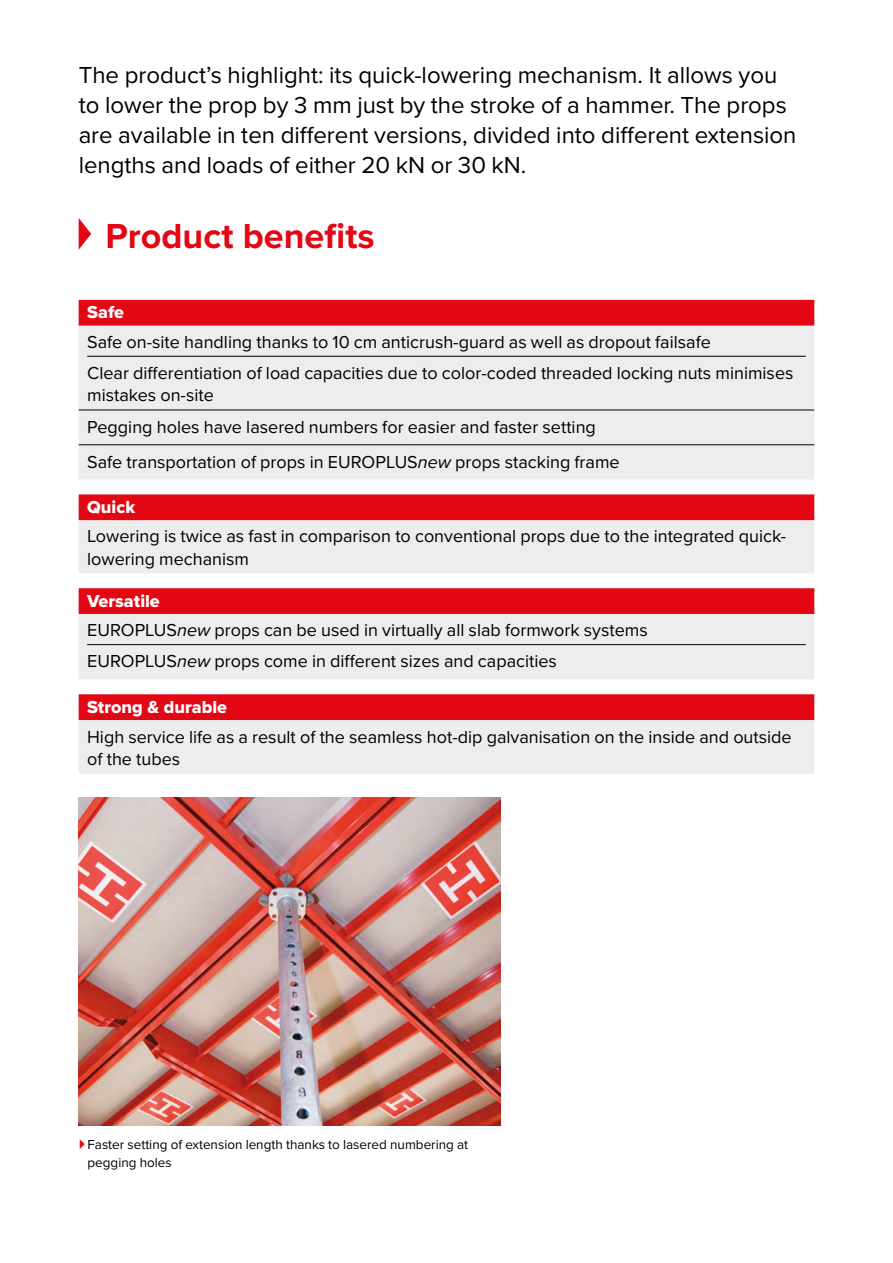
<style>
.page{position:relative;width:893px;height:1263px;background:#fff}
.page>*{position:absolute;margin:0;border:0;box-sizing:border-box;transform-origin:0 0}
.t1{font:700 36px "Proxima Nova";color:#e30613}
.t2{font:24px/30px "Proxima Nova";color:#000}
.t3{font:18px/31.2px "Proxima Nova";color:#000}
.t4{font:18px "Proxima Nova Extrabld";color:#fff}
.t5{font:13.5px/18px "Proxima Nova";color:#000}
.s1{font-style:italic}
</style>
<div class="page">
<svg style="left:79px;top:218px;width:12px;height:32px"></svg>
<img style="left:79px;top:797px;width:422px;height:329px">
<svg style="left:79px;top:494px;width:735px;height:79px;background:#e9a2a6"></svg>
<div style="left:79px;top:588px;width:735px;height:26px;background:#e30613"></div>
<div style="left:79px;top:614px;width:735px;height:65px;background:#ededed"></div>
<hr style="left:87px;top:644px;width:719px;height:1px;background:#000">
<div style="left:79px;top:300px;width:735px;height:26px;background:#e30613"></div>
<div style="left:79px;top:326px;width:735px;height:154px;background:#ededed"></div>
<hr style="left:87px;top:356px;width:719px;height:1px;background:#000">
<hr style="left:87px;top:410px;width:719px;height:1px;background:#000">
<hr style="left:87px;top:444px;width:719px;height:1px;background:#000">
<svg style="left:79px;top:694px;width:735px;height:80px;background:#e9a2a6"></svg>
<p class="t2" style="left:79px;top:59px;width:719px">The product’s highlight: its quick-lowering mechanism. It allows you to lower the prop by 3 mm just by the stroke of a hammer. The props are available in ten different versions, divided into different extension lengths and loads of either 20 kN or 30 kN.</p>
<h1 class="t1" style="left:105px;top:209px;width:271px">Product benefits</h1>
<p class="t4" style="left:87px;top:299px;width:38px">Safe</p>
<p class="t3" style="left:87px;top:325px;width:708px">Safe on-site handling thanks to 10 cm anticrush-guard as well as dropout failsafe<br>Clear differentiation of load capacities due to color-coded threaded locking nuts minimises</p>
<p class="t3" style="left:87px;top:379px;width:510px">mistakes on-site<br>Pegging holes have lasered numbers for easier and faster setting</p>
<p class="t3" style="left:87px;top:445px;width:534px">Safe transportation of props in EUROPLUS<span class="s1">new</span> props stacking frame</p>
<p class="t4" style="left:87px;top:493px;width:50px">Quick</p>
<p class="t3" style="left:87px;top:524px;width:700px;line-height:22.5px">Lowering is twice as fast in comparison to conventional props due to the integrated quick&shy;lowering mechanism</p>
<p class="t4" style="left:87px;top:587px;width:74px">Versatile</p>
<p class="t3" style="left:87px;top:614px;width:562px">EUROPLUS<span class="s1">new</span> props can be used in virtually all slab formwork systems<br>EUROPLUS<span class="s1">new</span> props come in different sizes and capacities</p>
<p class="t4" style="left:87px;top:693px;width:141px">Strong &amp; durable</p>
<p class="t3" style="left:87px;top:725px;width:706px;line-height:22.5px">High service life as a result of the seamless hot-dip galvanisation on the inside and outside of the tubes</p>
<p class="t5" style="left:88px;top:1135px;width:382px">Faster setting of extension length thanks to lasered numbering at pegging holes</p>
</div>
